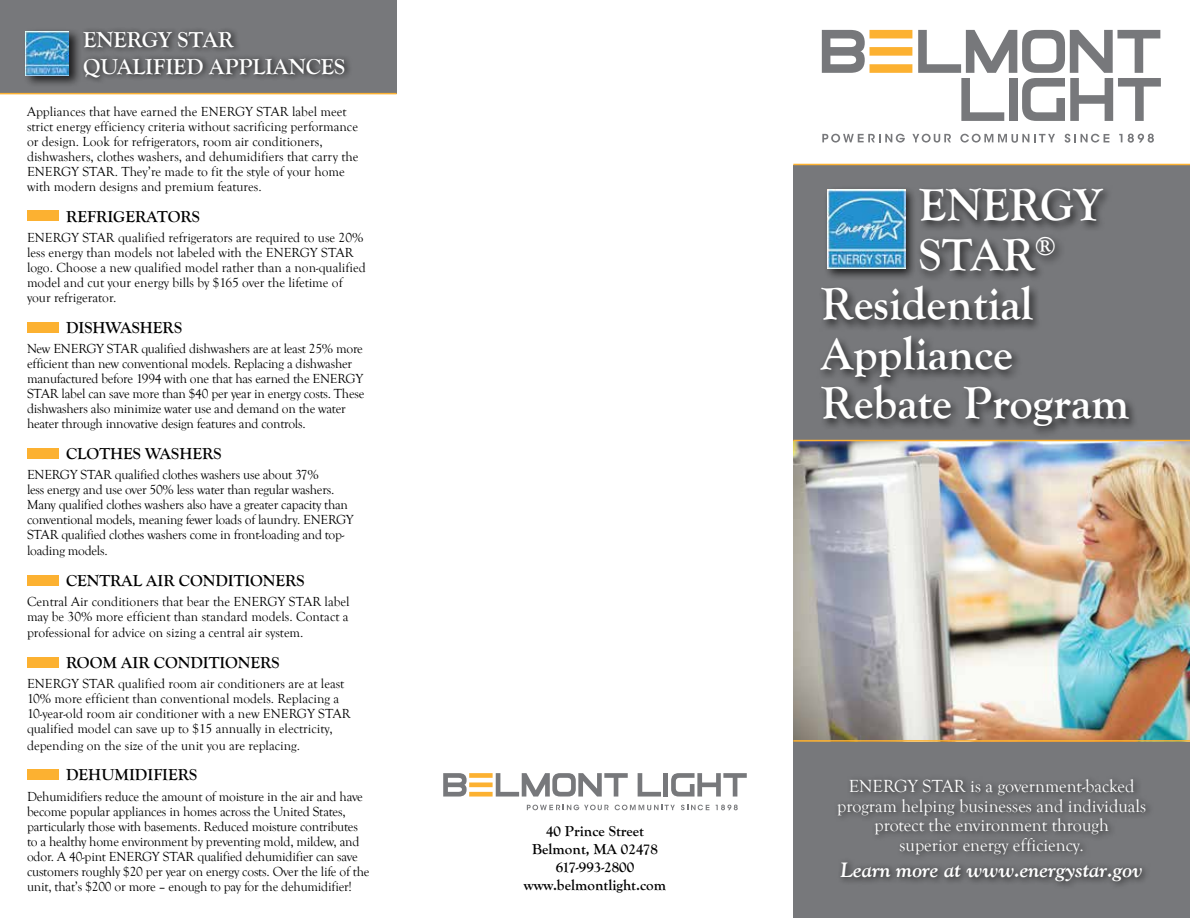
<style>
.page{position:relative;width:1190px;height:918px;background:#fff}
.page>*{position:absolute;margin:0;border:0;box-sizing:border-box;transform-origin:0 0}
.t1{font:700 46.5px "Goudy Old Style T";color:#fff}
.t2{font:700 22.5px/27px "Goudy Old Style T";color:#fff}
.t3{font:italic 700 21px "Goudy Old Style";color:#fff}
.t4{font:18px/19.5px "Goudy Old Style T";color:#fff;text-align:center}
.t5{font:700 16.5px "Goudy Old Style T";color:#000}
.t6{font:700 15px/18px "Goudy Old Style T";color:#000;text-align:center}
.t7{font:13.5px/15px "Goudy Old Style T";letter-spacing:-.015em;color:#000}
</style>
<div class="page">
<div style="left:793px;top:165px;width:396px;height:753px;background:#77787b"></div>
<img style="left:793px;top:441px;width:396px;height:299px">
<div style="left:0;top:0;width:396px;height:94px;background:#77787b"></div>
<div style="left:816px;top:185px;width:323px;height:254px;background:#000;opacity:.75"></div>
<div style="left:822px;top:186px;width:94px;height:95px;background:#000;opacity:.75"></div>
<img style="left:827px;top:190px;width:77px;height:78px">
<div style="left:833px;top:774px;width:320px;height:116px;background:#000;opacity:.75"></div>
<div style="left:27px;top:210px;width:31px;height:11px;background:#fcb131"></div>
<div style="left:27px;top:322px;width:31px;height:11px;background:#fcb131"></div>
<div style="left:27px;top:448px;width:31px;height:11px;background:#fcb131"></div>
<div style="left:27px;top:575px;width:31px;height:11px;background:#fcb131"></div>
<div style="left:27px;top:657px;width:31px;height:11px;background:#fcb131"></div>
<div style="left:27px;top:769px;width:31px;height:11px;background:#fcb131"></div>
<div style="left:23px;top:28px;width:60px;height:60px;background:#000;opacity:.75"></div>
<img style="left:26px;top:31px;width:43px;height:45px">
<hr style="left:793px;top:440px;width:396px;height:1px;background:#fcb131">
<hr style="left:793px;top:740px;width:396px;height:2px;background:#fcb131">
<svg style="left:821px;top:30px;width:339px;height:91px"></svg>
<svg style="left:822px;top:134px;width:82px;height:9px"></svg>
<svg style="left:1119px;top:134px;width:34px;height:9px"></svg>
<svg style="left:912px;top:134px;width:38px;height:9px"></svg>
<svg style="left:960px;top:134px;width:94px;height:9px"></svg>
<svg style="left:1064px;top:134px;width:45px;height:9px"></svg>
<svg style="left:443px;top:773px;width:184px;height:24px"></svg>
<svg style="left:637px;top:773px;width:23px;height:24px"></svg>
<div style="left:663px;top:773px;width:5px;height:24px;background:#77787b"></div>
<svg style="left:671px;top:773px;width:75px;height:24px"></svg>
<svg style="left:715px;top:805px;width:22px;height:5px"></svg>
<svg style="left:526px;top:805px;width:82px;height:5px"></svg>
<svg style="left:614px;top:805px;width:60px;height:5px"></svg>
<svg style="left:681px;top:805px;width:28px;height:5px"></svg>
<hr style="left:793px;top:164px;width:396px;height:1px;background:#fcb131">
<hr style="left:0;top:93px;width:396px;height:1px;background:#fcb131">
<div style="left:81px;top:27px;width:271px;height:58px;background:#000;opacity:.75"></div>
<h2 class="t2" style="left:83px;top:26px;width:263px">ENERGY STAR<br>QUALIFIED APPLIANCES</h2>
<p class="t7" style="left:27px;top:104px;width:333px">Appliances that have earned the ENERGY STAR label meet strict energy efficiency criteria without sacrificing performance or design. Look for refrigerators, room air conditioners, dishwashers, clothes washers, and dehumidifiers that carry the ENERGY STAR. They’re made to fit the style of your home with modern designs and premium features.</p>
<p class="t5" style="left:66px;top:207px;width:135px">REFRIGERATORS</p>
<p class="t7" style="left:27px;top:230px;width:340px">ENERGY STAR qualified refrigerators are required to use 20% less energy than models not labeled with the ENERGY STAR logo. Choose a new qualified model rather than a non-qualified model and cut your energy bills by $165 over the lifetime of your refrigerator.</p>
<p class="t5" style="left:66px;top:318px;width:117px">DISHWASHERS</p>
<p class="t7" style="left:27px;top:341px;width:339px">New ENERGY STAR qualified dishwashers are at least 25% more efficient than new conventional models. Replacing a dishwasher manufactured before 1994 with one that has earned the ENERGY STAR label can save more than $40 per year in energy costs. These dishwashers also minimize water use and demand on the water heater through innovative design features and controls.</p>
<p class="t5" style="left:66px;top:444px;width:157px">CLOTHES WASHERS</p>
<p class="t7" style="left:27px;top:467px;width:328px">ENERGY STAR qualified clothes washers use about 37%<br>less energy and use over 50% less water than regular washers.<br>Many qualified clothes washers also have a greater capacity than conventional models, meaning fewer loads of laundry. ENERGY STAR qualified clothes washers come in front-loading and top&shy;loading models.</p>
<p class="t5" style="left:66px;top:571px;width:240px">CENTRAL AIR CONDITIONERS</p>
<p class="t7" style="left:27px;top:594px;width:324px;line-height:15.6px;text-align:justify">Central Air conditioners that bear the ENERGY STAR label may be 30% more efficient than standard models. Contact a professional for advice on sizing a central air system.</p>
<p class="t5" style="left:66px;top:653px;width:215px">ROOM AIR CONDITIONERS</p>
<p class="t7" style="left:27px;top:677px;width:325px">ENERGY STAR qualified room air conditioners are at least 10% more efficient than conventional models. Replacing a 10-year-old room air conditioner with a new ENERGY STAR qualified model can save up to $15 annually in electricity, depending on the size of the unit you are replacing.</p>
<p class="t5" style="left:66px;top:766px;width:133px">DEHUMIDIFIERS</p>
<p class="t7" style="left:27px;top:789px;width:344px">Dehumidifiers reduce the amount of moisture in the air and have become popular appliances in homes across the United States, particularly those with basements. Reduced moisture contributes to a healthy home environment by preventing mold, mildew, and odor. A 40-pint ENERGY STAR qualified dehumidifier can save customers roughly $20 per year on energy costs. Over the life of the unit, that’s $200 or more – enough to pay for the dehumidifier!</p>
<h3 class="t4" style="left:836px;top:777px;width:310px">ENERGY STAR is a government-backed program helping businesses and individuals protect the environment through<br>superior energy efficiency.</h3>
<h1 class="t1" style="left:918px;top:179px;width:185px">ENERGY</h1>
<h1 class="t1" style="left:918px;top:228px;width:138px">STAR<sup>®</sup></h1>
<h1 class="t1" style="left:821px;top:278px;width:213px">Residential</h1>
<h1 class="t1" style="left:821px;top:327px;width:193px">Appliance</h1>
<h1 class="t1" style="left:821px;top:377px;width:309px">Rebate Program</h1>
<p class="t6" style="left:523px;top:823px;width:144px">40 Prince Street<br>Belmont, MA 02478<br>617-993-2800 www.belmontlight.com</p>
<h3 class="t3" style="left:840px;top:856px;width:303px">Learn more at www.energystar.gov</h3>
</div>
